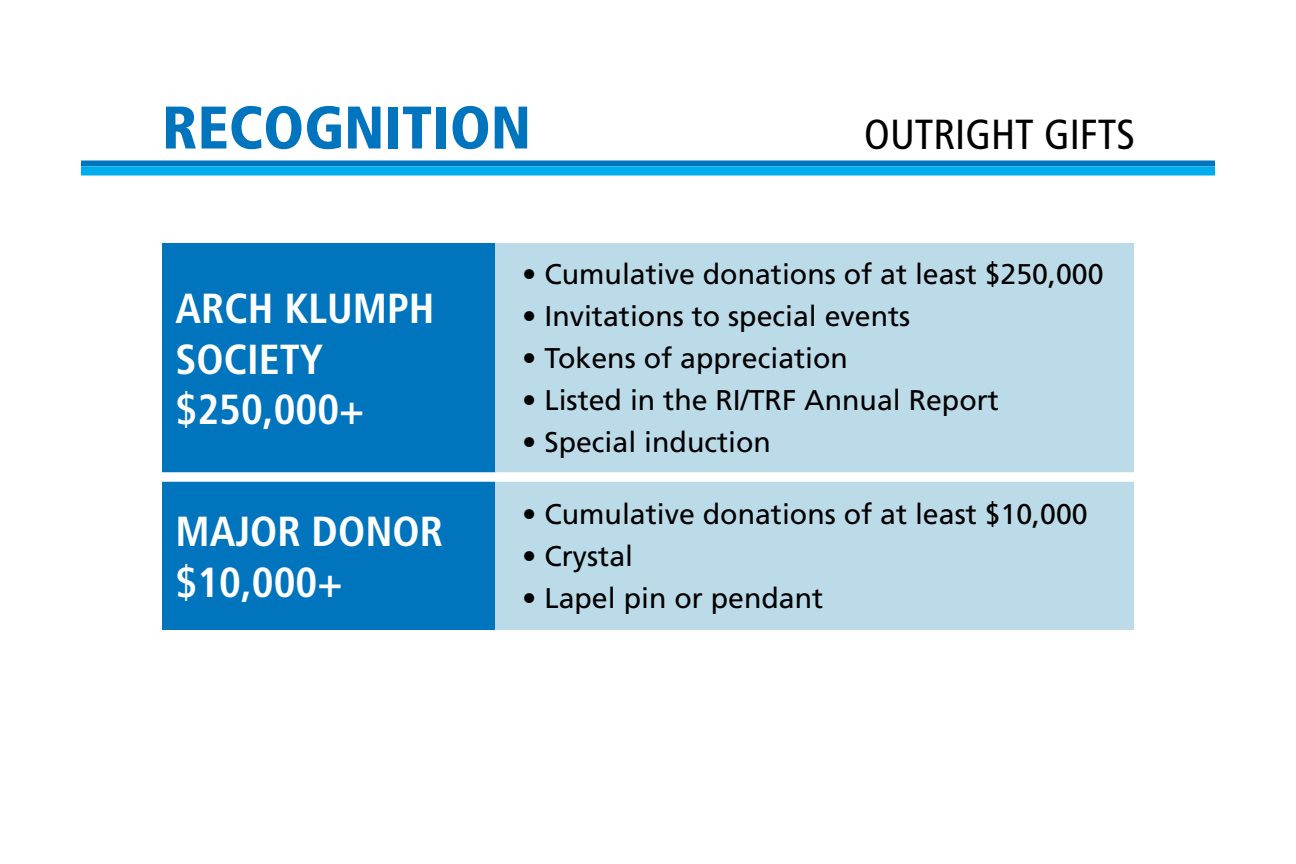
<style>
.page{position:relative;width:1296px;height:864px;background:#fff}
.page>*{position:absolute;margin:0;border:0;box-sizing:border-box;transform-origin:0 0}
.t1{font:900 condensed 60px "Frutiger LT Std";color:#0075be}
.t2{font:700 condensed 42px/50.4px "Frutiger LT Std";color:#fff}
.t3{font:condensed 42px "Frutiger LT Std";color:#000}
.t4{font:28.5px "Frutiger LT Std";color:#000}
</style>
<div class="page">
<div style="left:162px;top:243px;width:333px;height:387px;background:#0075be"></div>
<div style="left:495px;top:243px;width:639px;height:387px;background:#bbdbe9"></div>
<svg style="left:162px;top:472px;width:972px;height:10px"></svg>
<div style="left:81px;top:160px;width:1134px;height:6px;background:#0075be"></div>
<div style="left:81px;top:166px;width:1134px;height:10px;background:#00aeef"></div>
<h1 class="t1" style="left:162px;top:92px;width:370px">RECOGNITION</h1>
<h2 class="t3" style="left:864px;top:109px;width:272px">OUTRIGHT GIFTS</h2>
<h2 class="t2" style="left:176px;top:283px;width:261px">ARCH KLUMPH<br>SOCIETY $250,000+</h2>
<h2 class="t2" style="left:176px;top:507px;width:269px">MAJOR DONOR $10,000+</h2>
<p class="t4" style="left:522px;top:258px;width:583px">• Cumulative donations of at least $250,000</p>
<p class="t4" style="left:522px;top:300px;width:390px">• Invitations to special events</p>
<p class="t4" style="left:522px;top:342px;width:327px">• Tokens of appreciation</p>
<p class="t4" style="left:522px;top:384px;width:478px">• Listed in the RI/TRF Annual Report</p>
<p class="t4" style="left:522px;top:426px;width:250px">• Special induction</p>
<p class="t4" style="left:522px;top:498px;width:567px">• Cumulative donations of at least $10,000</p>
<p class="t4" style="left:522px;top:540px;width:112px">• Crystal</p>
<p class="t4" style="left:522px;top:582px;width:302px">• Lapel pin or pendant</p>
</div>
